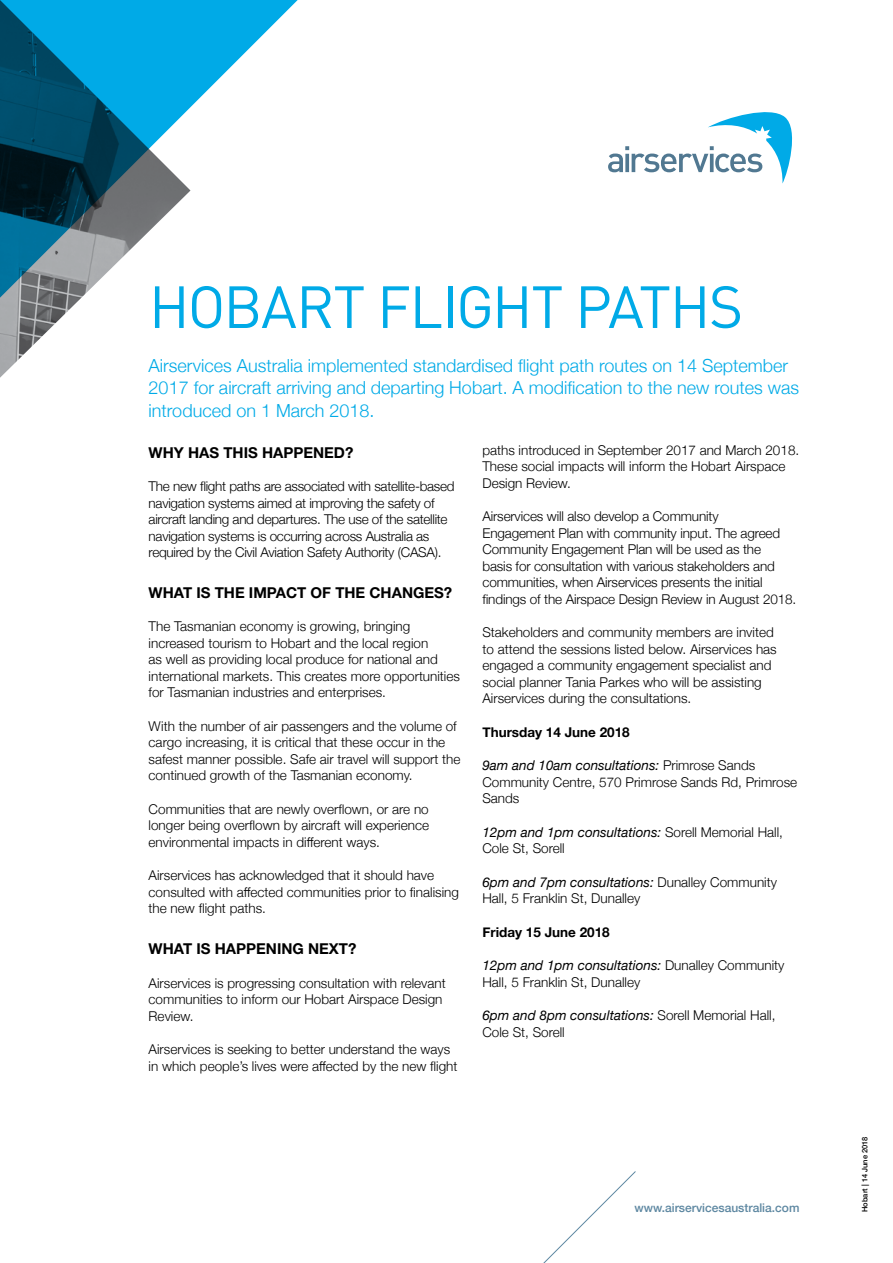
<style>
.page{position:relative;width:893px;height:1263px;background:#fff}
.page>*{position:absolute;margin:0;border:0;box-sizing:border-box;transform-origin:0 0}
.t1{font:58.5px "DINOT";letter-spacing:-.025em;color:#00aae7}
.t2{font:300 18px/22.5px "Helvetica Neue";color:#00aae7}
.t3{font:700 15px "Helvetica Neue LT Std";color:#000}
.t4{font:300 13.5px/16.5px "Helvetica Neue";color:#000}
.t5{font:300 13.5px/16.5px "Helvetica Neue";letter-spacing:-.02em;color:#000}
.t6{font:700 13.5px "Helvetica Neue";color:#000}
.t7{font:500 12px "Helvetica Neue";color:#5d87a1}
.t8{font:500 7.5px "Helvetica Neue";color:#000}
.s1{font-weight:400;font-style:italic}
</style>
<div class="page">
<img style="left:0;top:319px;width:60px;height:59px">
<svg style="left:0;top:0;width:298px;height:319px"></svg>
<svg style="left:608px;top:112px;width:185px;height:72px"></svg>
<svg style="left:543px;top:1171px;width:93px;height:92px"></svg>
<h1 class="t1" style="left:149px;top:270px;width:596px">HOBART FLIGHT PATHS</h1>
<h2 class="t2" style="left:149px;top:353px;width:652px">Airservices Australia implemented standardised flight path routes on 14 September<br>2017 for aircraft arriving and departing Hobart. A modification to the new routes was introduced on 1 March 2018.</h2>
<p class="t3" style="left:149px;top:443px;width:206px">WHY HAS THIS HAPPENED?</p>
<p class="t5" style="left:149px;top:477px;width:307px">The new flight paths are associated with satellite-based navigation systems aimed at improving the safety of aircraft landing and departures. The use of the satellite navigation systems is occurring across Australia as required by the Civil Aviation Safety Authority (CASA).</p>
<p class="t3" style="left:149px;top:583px;width:305px">WHAT IS THE IMPACT OF THE CHANGES?</p>
<p class="t4" style="left:149px;top:617px;width:313px">The Tasmanian economy is growing, bringing increased tourism to Hobart and the local region<br>as well as providing local produce for national and international markets. This creates more opportunities for Tasmanian industries and enterprises.</p>
<p class="t4" style="left:149px;top:717px;width:313px">With the number of air passengers and the volume of cargo increasing, it is critical that these occur in the safest manner possible. Safe air travel will support the continued growth of the Tasmanian economy.</p>
<p class="t4" style="left:149px;top:800px;width:282px;text-align:justify">Communities that are newly overflown, or are no longer being overflown by aircraft will experience environmental impacts in different ways.</p>
<p class="t4" style="left:149px;top:866px;width:312px">Airservices has acknowledged that it should have consulted with affected communities prior to finalising the new flight paths.</p>
<p class="t3" style="left:149px;top:939px;width:209px">WHAT IS HAPPENING NEXT?</p>
<p class="t4" style="left:149px;top:973px;width:299px">Airservices is progressing consultation with relevant communities to inform our Hobart Airspace Design<br>Review.</p>
<p class="t4" style="left:149px;top:1040px;width:310px">Airservices is seeking to better understand the ways in which people’s lives were affected by the new flight</p>
<p class="t4" style="left:482px;top:440px;width:318px">paths introduced in September 2017 and March 2018.<br>These social impacts will inform the Hobart Airspace<br>Design Review.</p>
<p class="t4" style="left:482px;top:507px;width:315px">Airservices will also develop a Community<br>Engagement Plan with community input. The agreed Community Engagement Plan will be used as the<br>basis for consultation with various stakeholders and communities, when Airservices presents the initial findings of the Airspace Design Review in August 2018.</p>
<p class="t4" style="left:482px;top:623px;width:296px">Stakeholders and community members are invited to attend the sessions listed below. Airservices has engaged a community engagement specialist and social planner Tania Parkes who will be assisting Airservices during the consultations.</p>
<p class="t6" style="left:482px;top:721px;width:149px">Thursday 14 June 2018</p>
<p class="t4" style="left:482px;top:756px;width:316px"><span class="s1">9am and 10am consultations:</span> Primrose Sands<br>Community Centre, 570 Primrose Sands Rd, Primrose<br>Sands</p>
<p class="t4" style="left:482px;top:822px;width:302px"><span class="s1">12pm and 1pm consultations:</span> Sorell Memorial Hall,<br>Cole St, Sorell</p>
<p class="t4" style="left:482px;top:872px;width:296px"><span class="s1">6pm and 7pm consultations:</span> Dunalley Community<br>Hall, 5 Franklin St, Dunalley</p>
<p class="t6" style="left:482px;top:921px;width:129px">Friday 15 June 2018</p>
<p class="t4" style="left:482px;top:956px;width:304px"><span class="s1">12pm and 1pm consultations:</span> Dunalley Community<br>Hall, 5 Franklin St, Dunalley</p>
<p class="t4" style="left:482px;top:1006px;width:294px"><span class="s1">6pm and 8pm consultations:</span> Sorell Memorial Hall,<br>Cole St, Sorell</p>
<p class="t7" style="left:634px;top:1198px;width:166px">www.airservicesaustralia.com</p>
<p class="t8" style="left:859px;top:1212px;width:77px;rotate:-90deg">Hobart | 14 June 2018</p>
</div>
